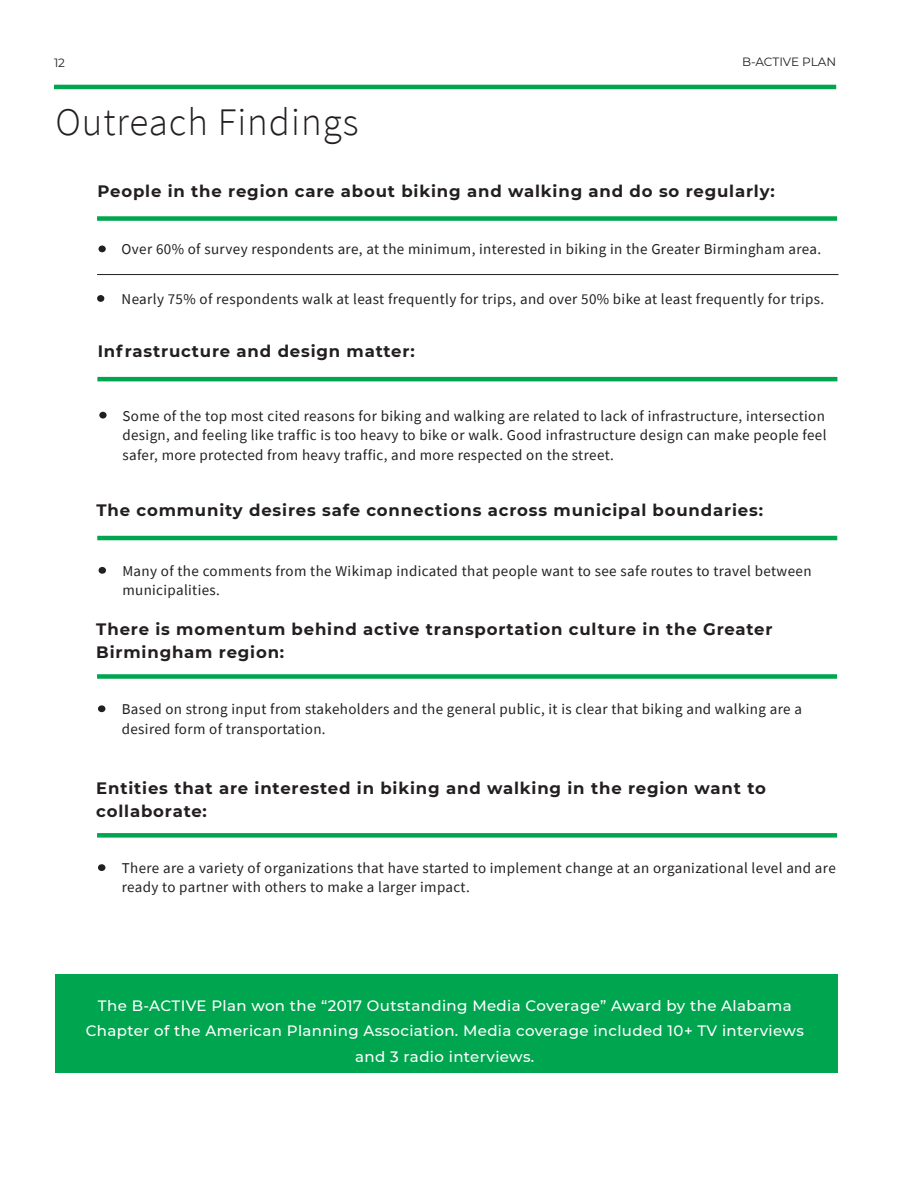
<style>
.page{position:relative;width:918px;height:1188px;background:#fff}
.page>*{position:absolute;margin:0;border:0;box-sizing:border-box;transform-origin:0 0}
.Heading_1{font:300 39px "Source Sans Pro";letter-spacing:.025em;color:#231f20}
.t1{font:700 16.5px/22.5px "Montserrat";letter-spacing:.05em;color:#231f20}
.body_text{font:15px/19.5px "Source Sans Pro";letter-spacing:.025em;color:#231f20}
.BOX_white_10pt{font:500 15px/25.5px "Montserrat";letter-spacing:.025em;color:#fff;text-align:center}
.t2{font:12px "Montserrat";letter-spacing:-.01em;color:#231f20}
</style>
<div class="page">
<hr style="left:54px;top:85px;width:782px;height:4px;background:#00a54f">
<div style="left:56px;top:974px;width:782px;height:99px;background:#00a54f"></div>
<div style="left:98px;top:246px;width:8px;height:6px;background:#231f20;border-radius:50%"></div>
<div style="left:97px;top:295px;width:7px;height:7px;background:#231f20;border-radius:50%"></div>
<hr style="left:97px;top:274px;width:741px;height:1px;background:#231f20">
<div style="left:99px;top:412px;width:8px;height:7px;background:#231f20;border-radius:50%"></div>
<div style="left:99px;top:567px;width:7px;height:7px;background:#231f20;border-radius:50%"></div>
<div style="left:98px;top:705px;width:7px;height:7px;background:#231f20;border-radius:50%"></div>
<div style="left:98px;top:864px;width:7px;height:7px;background:#231f20;border-radius:50%"></div>
<div style="left:97px;top:216px;width:740px;height:5px;background:#00a54f"></div>
<hr style="left:97px;top:377px;width:740px;height:4px;background:#00a54f">
<hr style="left:97px;top:536px;width:740px;height:4px;background:#00a54f">
<div style="left:97px;top:674px;width:740px;height:5px;background:#00a54f"></div>
<div style="left:97px;top:833px;width:740px;height:5px;background:#00a54f"></div>
<p class="t2" style="left:54px;top:54px;width:13px">12</p>
<p class="t2" style="left:742px;top:53px;width:96px">B-ACTIVE PLAN</p>
<p class="Heading_1" style="left:56px;top:98px;width:305px">Outreach Findings</p>
<p class="t1" style="left:97px;top:179px;width:679px">People in the region care about biking and walking and do so regularly:</p>
<p class="body_text" style="left:122px;top:239px;width:701px">Over 60% of survey respondents are, at the minimum, interested in biking in the Greater Birmingham area.</p>
<p class="body_text" style="left:122px;top:290px;width:704px">Nearly 75% of respondents walk at least frequently for trips, and over 50% bike at least frequently for trips.</p>
<p class="t1" style="left:98px;top:339px;width:319px">Infrastructure and design matter:</p>
<p class="body_text" style="left:122px;top:406px;width:706px;text-align:justify">Some of the top most cited reasons for biking and walking are related to lack of infrastructure, intersection design, and feeling like traffic is too heavy to bike or walk. Good infrastructure design can make people feel safer, more protected from heavy traffic, and more respected on the street.</p>
<p class="t1" style="left:97px;top:498px;width:668px">The community desires safe connections across municipal boundaries:</p>
<p class="body_text" style="left:122px;top:561px;width:691px">Many of the comments from the Wikimap indicated that people want to see safe routes to travel between municipalities.</p>
<p class="t1" style="left:96px;top:617px;width:678px">There is momentum behind active transportation culture in the Greater<br>Birmingham region:</p>
<p class="body_text" style="left:122px;top:699px;width:682px">Based on strong input from stakeholders and the general public, it is clear that biking and walking are a desired form of transportation.</p>
<p class="t1" style="left:96px;top:776px;width:671px">Entities that are interested in biking and walking in the region want to collaborate:</p>
<p class="body_text" style="left:122px;top:858px;width:716px">There are a variety of organizations that have started to implement change at an organizational level and are ready to partner with others to make a larger impact.</p>
<p class="BOX_white_10pt" style="left:86px;top:992px;width:720px">The B-ACTIVE Plan won the “2017 Outstanding Media Coverage” Award by the Alabama<br>Chapter of the American Planning Association. Media coverage included 10+ TV interviews and 3 radio interviews.</p>
</div>
